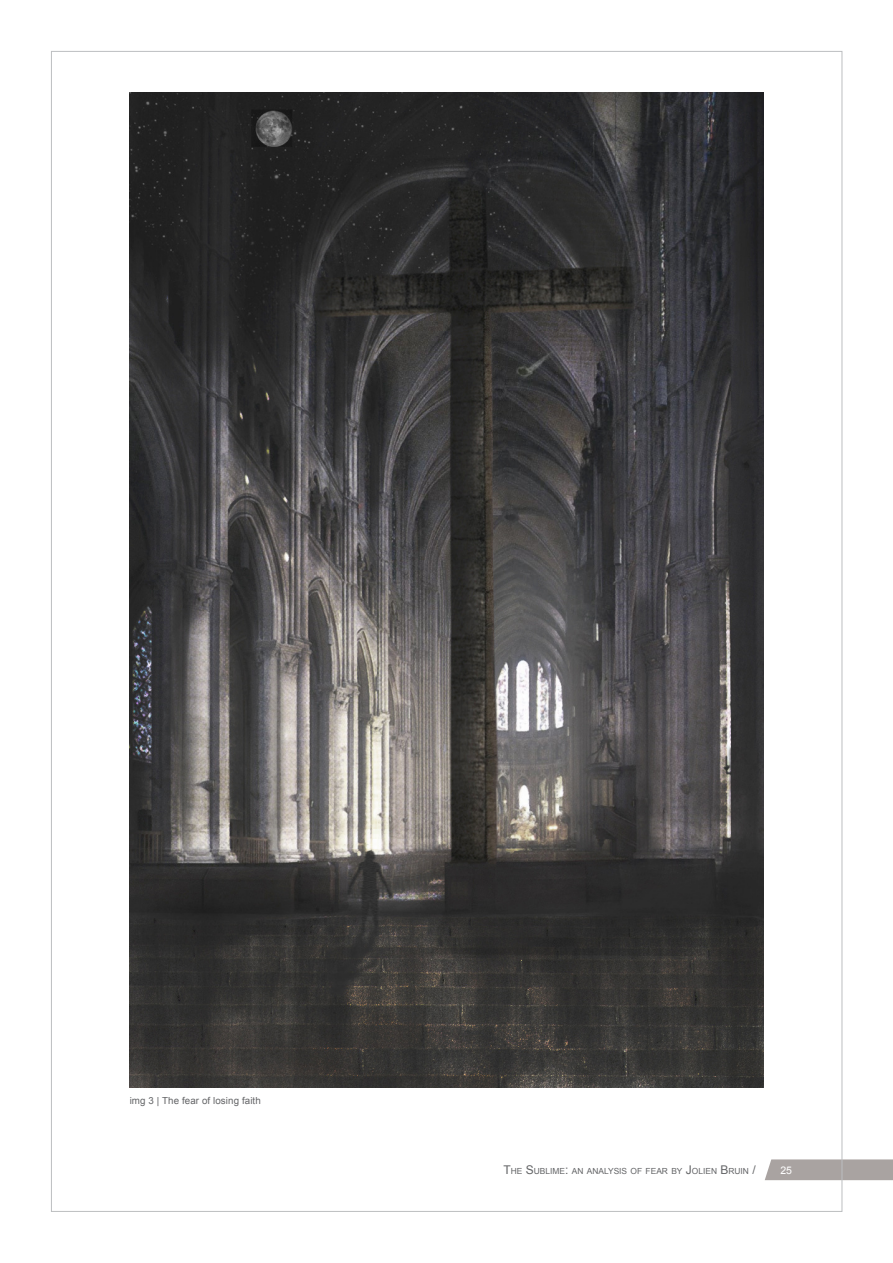
<style>
.page{position:relative;width:893px;height:1263px;background:#fff}
.page>*{position:absolute;margin:0;border:0;box-sizing:border-box;transform-origin:0 0}
.t1{font:10.5px "Arial";color:#fff}
.t2{font:9.75px "Arial";letter-spacing:.01em;color:#636466}
.t3{font:8.4px "Arial";color:#636466}
.s1{font-size:12px}
</style>
<div class="page">
<svg style="left:765px;top:1159px;width:127px;height:21px;background:#aca7a5"></svg>
<img style="left:130px;top:93px;width:633px;height:995px">
<p class="t2" style="left:130px;top:1097px;width:133px">img 3 | The fear of losing faith</p>
<p class="t3" style="left:503px;top:1168px;width:254px"><span class="s1">T</span>HE <span class="s1">S</span>UBLIME<span class="s1">:</span> AN ANALYSIS OF FEAR BY <span class="s1">J</span>OLIEN <span class="s1">B</span>RUIN <span class="s1">/</span></p>
<p class="t1" style="left:780px;top:1166px;width:13px">25</p>
</div>
